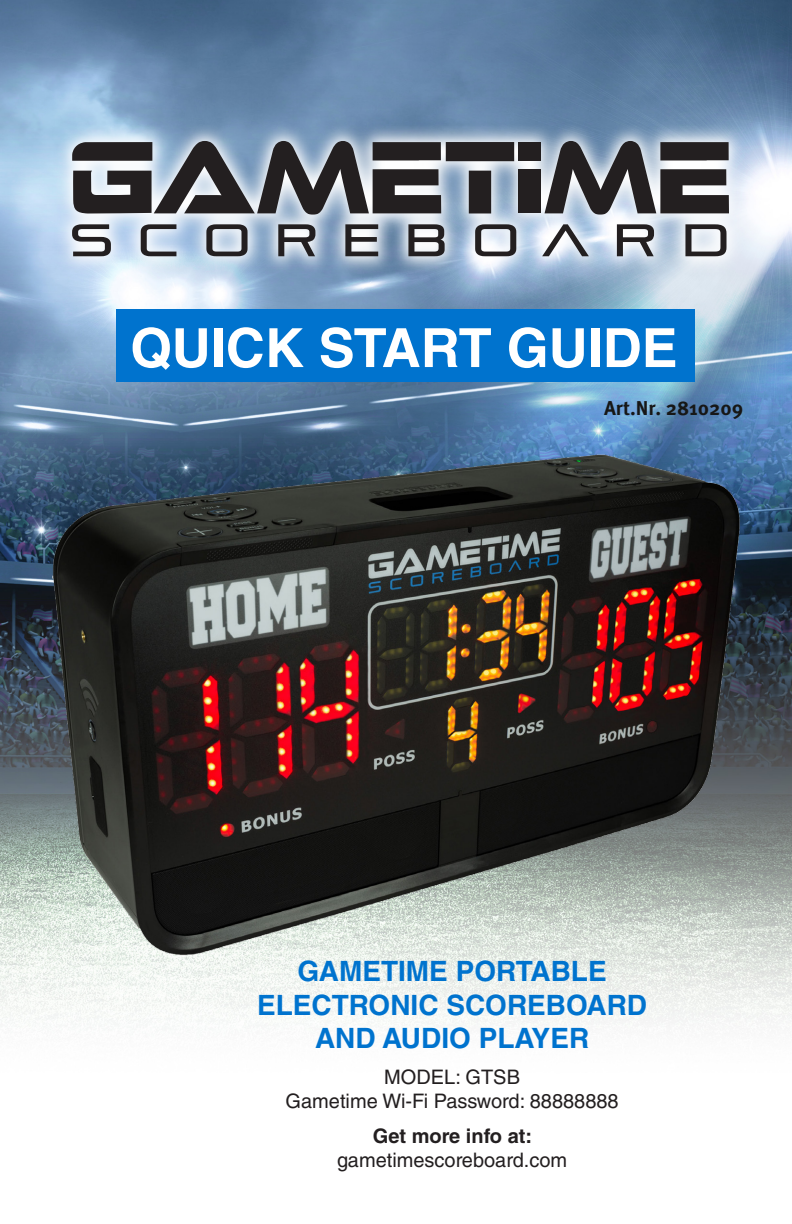
<style>
.page{position:relative;width:792px;height:1224px;background:#fff}
.page>*{position:absolute;margin:0;border:0;box-sizing:border-box;transform-origin:0 0}
.Titre-Cover{font:700 54px "Helvetica LT Std";color:#fff}
.t1{font:700 28px/33.6px "Helvetica LT Std";color:#0073ce;text-align:center}
.t2{font:20px/24px "Helvetica LT Std";color:#231f20;text-align:center}
.t3{font:700 20px "Meta Pro";color:#171716}
.s1{font-weight:700}
</style>
<div class="page">
<img style="left:0;top:0;width:792px;height:1028px">
<img style="left:19px;top:430px;width:754px;height:531px">
<svg style="left:54px;top:122px;width:694px;height:154px;background:#aec3da"></svg>
<svg style="left:72px;top:224px;width:39px;height:32px"></svg>
<svg style="left:141px;top:224px;width:35px;height:32px"></svg>
<svg style="left:206px;top:224px;width:42px;height:32px"></svg>
<svg style="left:278px;top:224px;width:37px;height:32px"></svg>
<svg style="left:345px;top:224px;width:33px;height:32px"></svg>
<svg style="left:408px;top:224px;width:37px;height:32px"></svg>
<svg style="left:475px;top:224px;width:41px;height:32px"></svg>
<svg style="left:542px;top:224px;width:47px;height:32px"></svg>
<svg style="left:617px;top:224px;width:37px;height:32px"></svg>
<svg style="left:685px;top:224px;width:42px;height:32px"></svg>
<div style="left:519px;top:142px;width:22px;height:19px;background:#231f20"></div>
<div style="left:519px;top:169px;width:22px;height:44px;background:#231f20"></div>
<svg style="left:72px;top:141px;width:442px;height:74px;background:#6b6f77"></svg>
<svg style="left:545px;top:141px;width:184px;height:74px;background:#696b70"></svg>
<div style="left:116px;top:310px;width:579px;height:72px;background:#0073ce"></div>
<p class="Titre-Cover" style="left:130px;top:315px;width:549px">QUICK START GUIDE</p>
<p class="t3" style="left:604px;top:393px;width:141px">Art.Nr. 2810209</p>
<p class="t1" style="left:257px;top:954px;width:392px">GAMETIME PORTABLE<br>ELECTRONIC SCOREBOARD<br>AND AUDIO PLAYER</p>
<p class="t2" style="left:286px;top:1065px;width:335px">MODEL: GTSB<br>Gametime Wi-Fi Password: 88888888</p>
<p class="t2" style="left:337px;top:1124px;width:231px"><span class="s1">Get more info at: </span>gametimescoreboard.com</p>
</div>
